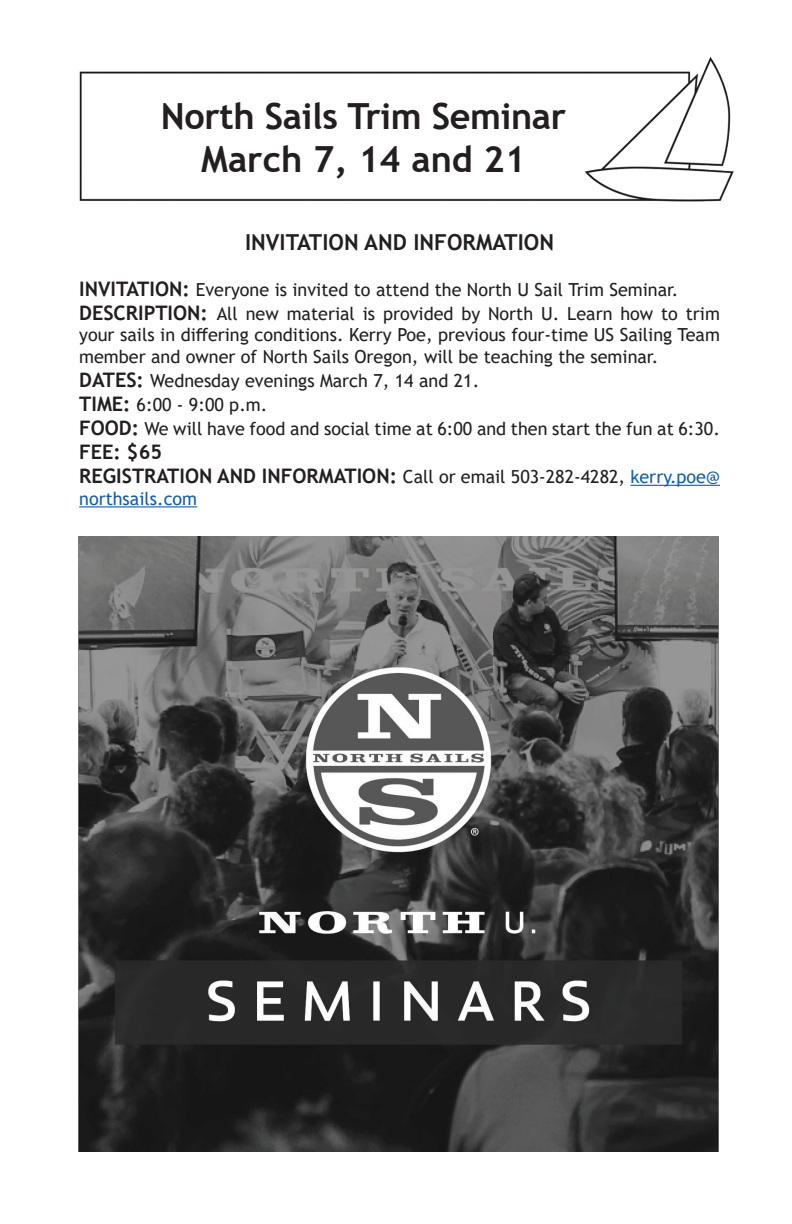
<style>
.page{position:relative;width:792px;height:1224px;background:#fff}
.page>*{position:absolute;margin:0;border:0;box-sizing:border-box;transform-origin:0 0}
.t1{font:700 36px/43.2px "Trebuchet MS";letter-spacing:-.01em;color:#231f20;text-align:center}
.t2{font:700 22px "Trebuchet MS";color:#231f20}
.t3{font:700 20px/24px "Trebuchet MS";color:#231f20}
.t4{font:18px/24px "Trebuchet MS";color:#231f20}
.t5{font:18px "Trebuchet MS";color:#175d9e}
.s1{font-weight:700;font-size:20px}
.s2{font-weight:400;font-size:18px}
.s3{font-weight:400;font-size:18px;color:#175d9e}
</style>
<div class="page">
<img style="left:79px;top:56px;width:655px;height:146px">
<hr style="left:630px;top:485px;width:90px;height:1px;background:#175d9e">
<hr style="left:79px;top:506px;width:118px;height:1px;background:#175d9e">
<img style="left:78px;top:536px;width:640px;height:616px">
<h1 class="t1" style="left:161px;top:94px;width:407px">North Sails Trim Seminar<br>March 7, 14 and 21</h1>
<p class="t2" style="left:245px;top:229px;width:310px">INVITATION AND INFORMATION</p>
<p class="t4" style="left:79px;top:277px;width:642px"><span class="s1">INVITATION:</span> Everyone is invited to attend the North U Sail Trim Seminar.<br><span class="s1">DESCRIPTION:</span> All new material is provided by North U. Learn how to trim</p>
<p class="t4" style="left:79px;top:324px;width:642px;line-height:21.6px">your sails in differing conditions. Kerry Poe, previous four-time US Sailing Team member and owner of North Sails Oregon, will be teaching the seminar.</p>
<p class="t4" style="left:79px;top:369px;width:642px"><span class="s1">DATES:</span> Wednesday evenings March 7, 14 and 21.<br><span class="s1">TIME:</span> 6:00 - 9:00 p.m.<br><span class="s1">FOOD:</span> We will have food and social time at 6:00 and then start the fun at 6:30.</p>
<p class="t3" style="left:79px;top:440px;width:642px">FEE: $65<br>REGISTRATION AND INFORMATION: <span class="s2">Call or email 503-282-4282,</span> <span class="s3">kerry.poe@</span></p>
<p class="t5" style="left:79px;top:487px;width:120px">northsails.com</p>
</div>
